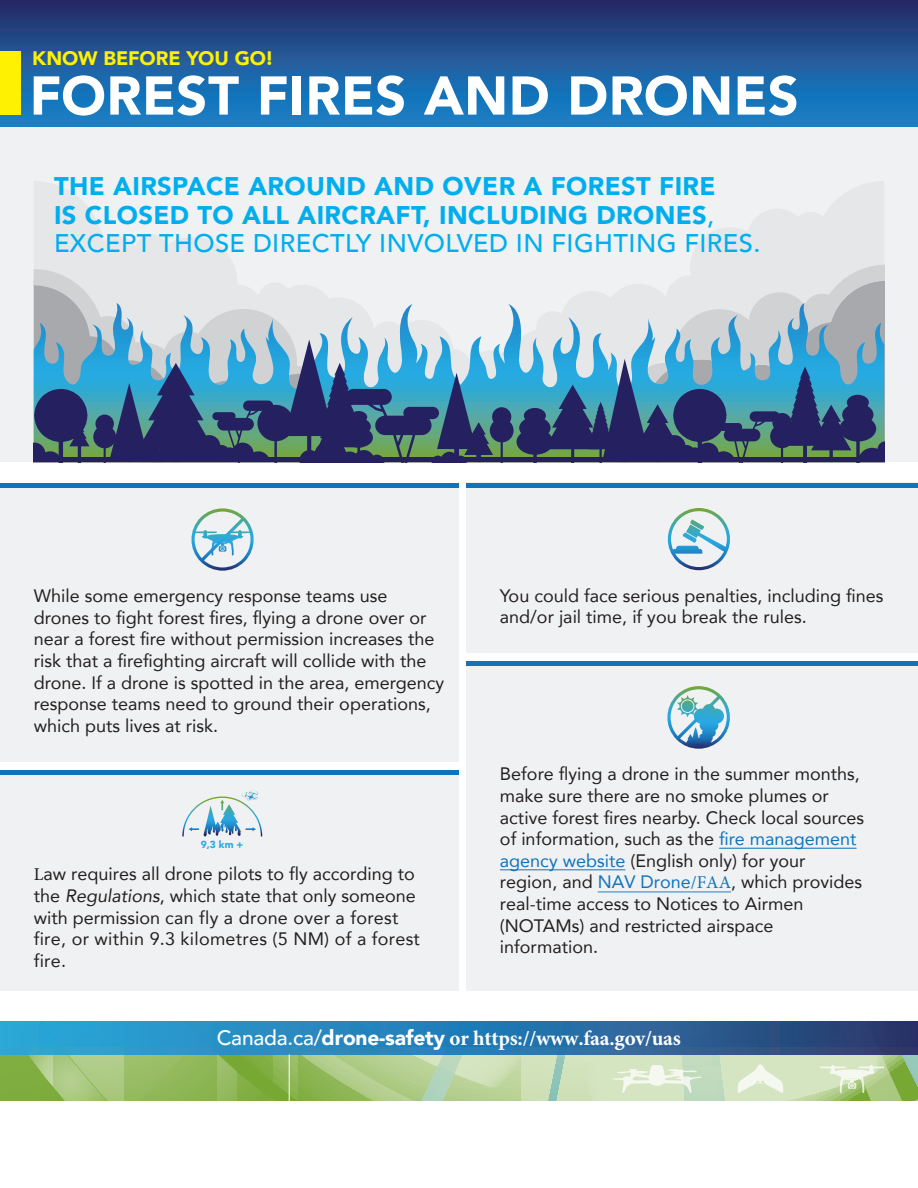
<style>
.page{position:relative;width:918px;height:1188px;background:#fff}
.page>*{position:absolute;margin:0;border:0;box-sizing:border-box;transform-origin:0 0}
.t1{font:900 54px "Avenir";letter-spacing:.005em;color:#fff}
.Intro_P{font:900 25.5px/28.5px "Avenir";letter-spacing:.015em;color:#00aeef}
.URL_-_Drone_Safety{font:700 21px "Minion Pro";letter-spacing:-.01em;color:#fff}
.Tagline{font:900 19.5px "Avenir";letter-spacing:-.005em;color:#fff101}
.t2{font:18px/21.6px "Avenir";color:#231f20}
.t3{font:900 10.2px "Avenir";color:#28aae1}
.s1{font-weight:500}
.s2{font-family:"Minion Pro"}
.s3{font-style:italic}
.s4{color:#1074bc}
.s5{font-family:"Minion Pro";color:#1074bc}
.s6{font-family:"Avenir";font-weight:500}
.s7{font-family:"Avenir";font-weight:900}
</style>
<div class="page">
<svg style="left:0;top:1021px;width:918px;height:80px;background:#78a99c"></svg>
<hr style="left:289px;top:1054px;width:1px;height:47px;background:#fff">
<div style="left:0;top:0;width:918px;height:128px;background:linear-gradient(to bottom,#262d68,#1788cf)"></div>
<div style="left:0;top:51px;width:21px;height:64px;background:#fff101"></div>
<div style="left:0;top:128px;width:918px;height:334px;background:#f0f1f2"></div>
<svg style="left:34px;top:269px;width:850px;height:189px"></svg>
<hr style="left:34px;top:458px;width:850px;height:4px;background:#252161">
<div style="left:466px;top:483px;width:452px;height:170px;background:#f0f1f2"></div>
<div style="left:466px;top:661px;width:452px;height:329px;background:#f0f1f2"></div>
<div style="left:0;top:483px;width:459px;height:278px;background:#f0f1f2"></div>
<div style="left:0;top:772px;width:459px;height:218px;background:#f0f1f2"></div>
<svg style="left:191px;top:508px;width:63px;height:63px"></svg>
<svg style="left:667px;top:508px;width:63px;height:62px"></svg>
<svg style="left:182px;top:792px;width:80px;height:45px"></svg>
<svg style="left:667px;top:686px;width:63px;height:63px"></svg>
<div style="left:0;top:483px;width:459px;height:5px;background:#1074bc"></div>
<div style="left:0;top:770px;width:459px;height:5px;background:#1074bc"></div>
<div style="left:466px;top:483px;width:452px;height:5px;background:#1074bc"></div>
<div style="left:466px;top:661px;width:452px;height:5px;background:#1074bc"></div>
<hr style="left:719px;top:848px;width:138px;height:1px;background:#1074bc">
<hr style="left:500px;top:869px;width:125px;height:1px;background:#1074bc">
<hr style="left:598px;top:891px;width:133px;height:1px;background:#1074bc">
<p class="Tagline" style="left:32px;top:42px;width:243px">KNOW BEFORE YOU GO!</p>
<h1 class="t1" style="left:29px;top:50px;width:771px">FOREST FIRES AND DRONES</h1>
<p class="Intro_P" style="left:54px;top:172px;width:708px">THE AIRSPACE AROUND AND OVER A FOREST FIRE<br>IS CLOSED TO ALL AIRCRAFT, INCLUDING DRONES<span class="s1">,<br>EXCEPT THOSE DIRECTLY INVOLVED IN FIGHTING FIRES.</span></p>
<p class="t2" style="left:34px;top:585px;width:412px">While some emergency response teams use drones to fight forest fires, flying a drone over or near a forest fire without permission increases the risk that a firefighting aircraft will collide with the drone. If a drone is spotted in the area, emergency response teams need to ground their operations, which puts lives at risk.</p>
<p class="t2" style="left:500px;top:584px;width:385px">You could face serious penalties, including fines and/or jail time, if you break the rules.</p>
<p class="t3" style="left:201px;top:836px;width:44px">9,3 km +</p>
<p class="t2" style="left:34px;top:863px;width:388px"><span class="s2">L</span>aw requires all drone pilots to fly according to the <span class="s3">Regulations</span>, which state that only someone with permission can fly a drone over a forest fire, or within 9.3 kilometres (5 NM) of a forest fire.</p>
<p class="t2" style="left:500px;top:763px;width:366px">Before flying a drone in the summer months, make sure there are no smoke plumes or active forest fires nearby. Check local sources of information, such as the <span class="s4">fire management agency website</span> (English only) for your region, and <span class="s4">NAV Drone</span><span class="s5">/FAA</span>, which provides real-time access to Notices to Airmen (NOTAMs) and restricted airspace information.</p>
<p class="URL_-_Drone_Safety" style="left:217px;top:1023px;width:466px"><span class="s6">Canada.ca/</span><span class="s7">drone-safety</span> or https://www.faa.gov/uas</p>
</div>
